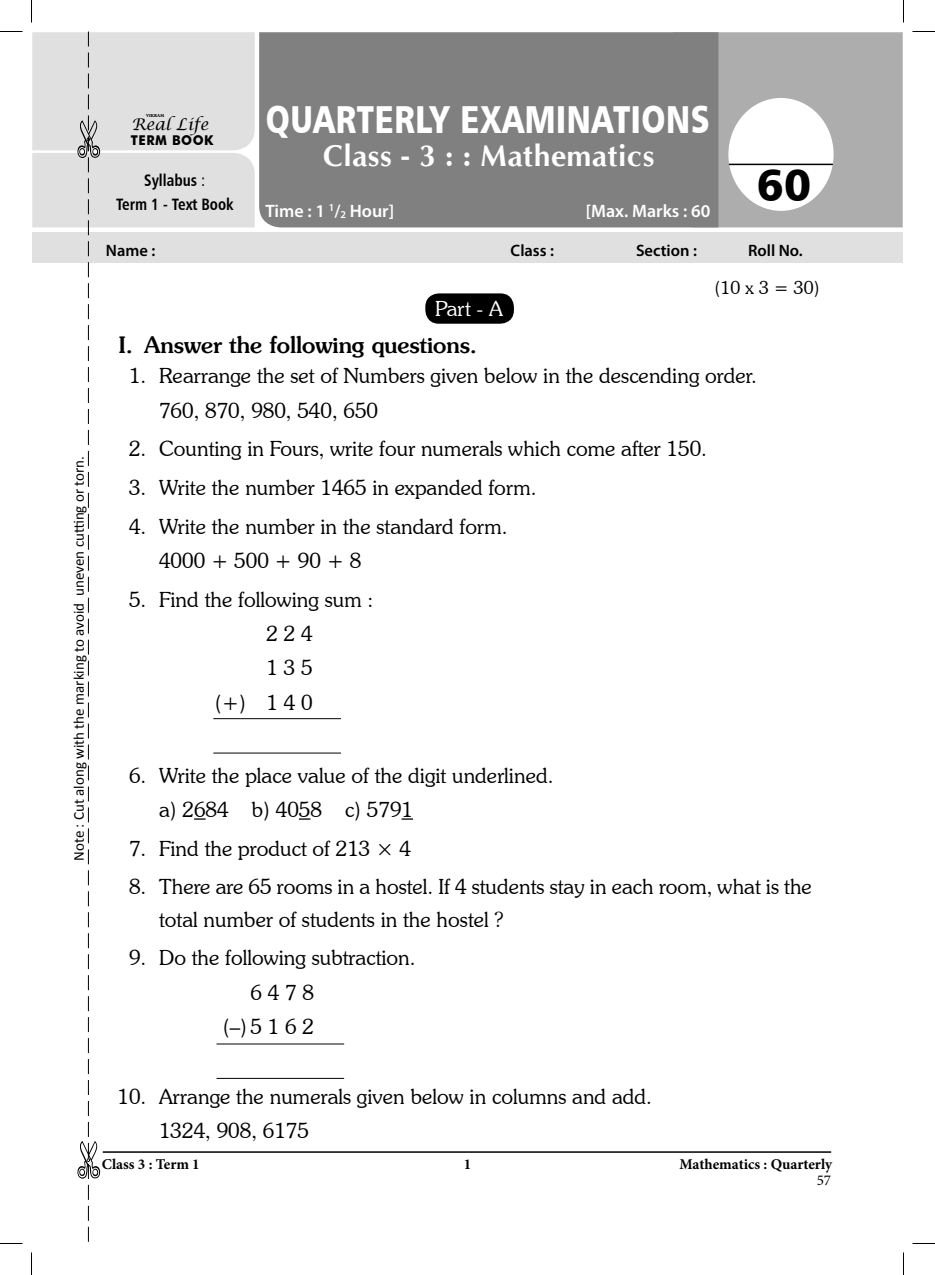
<style>
.page{position:relative;width:935px;height:1275px;background:#fff}
.page>*{position:absolute;margin:0;border:0;box-sizing:border-box;transform-origin:0 0}
.t1{font:45px "Humanist 777 BT Black B";color:#000}
.t2{font:39px "Humanist 777 BT Black B";letter-spacing:.02em;color:#fff;scale:.8 1}
.t3{font:700 30px "CG Omega";letter-spacing:.02em;color:#fff}
.t4{font:500 22.5px "Souvenir Std";color:#000}
.t5{font:300 21px/34.3px "Souvenir IT Cby BT";color:#000}
.t6{font:300 21px "Souvenir IT Cby BT";color:#fff}
.t7{font:600 18px "Myriad Pro";color:#fff}
.t8{font:300 18px "Souvenir IT Cby BT";color:#000}
.t9{font:600 16.5px "Myriad Pro";color:#000}
.t10{font:16.5px/24px "Humanist 777 BT Bold Condensed B";color:#000;text-align:center;scale:.95 1}
.t11{font:italic 16.2px "Lucida Calligraphy";color:#000}
.t12{font:15px "Calibri";color:#000}
.t13{font:700 15px "Minion Pro";color:#000}
.t14{font:15px "Minion Pro";color:#000}
.t15{font:700 13.5px "Futura BT";letter-spacing:.04em;color:#000;scale:.95 1}
.t16{font:700 4.2px "Aldine 721 BT";color:#000}
.s1{font-family:"Humanist 777 BT Roman Condensed B"}
</style>
<div class="page">
<div style="left:718px;top:32px;width:184px;height:195px;background:#adadad"></div>
<div style="left:259px;top:32px;width:459px;height:195px;background:#808080"></div>
<div style="left:32px;top:232px;width:870px;height:30px;background:#e0e0e0"></div>
<svg style="left:299px;top:818px;width:11px;height:2px"></svg>
<svg style="left:401px;top:818px;width:12px;height:2px"></svg>
<div style="left:729px;top:99px;width:104px;height:111px;background:#fff;border-radius:50%"></div>
<div style="left:728px;top:98px;width:105px;height:113px;border:2px solid #fff;border-radius:50%"></div>
<hr style="left:729px;top:164px;width:104px;height:1px;background:#000">
<hr style="left:213px;top:718px;width:128px;height:1px;background:#000">
<hr style="left:213px;top:753px;width:128px;height:1px;background:#000">
<hr style="left:216px;top:1043px;width:128px;height:1px;background:#000">
<hr style="left:216px;top:1078px;width:128px;height:1px;background:#000">
<div style="left:425px;top:293px;width:89px;height:31px;background:#000;border-radius:14px"></div>
<hr style="left:103px;top:1151px;width:728px;height:2px;background:#000">
<svg style="left:0;top:31px;width:22px;height:1px"></svg>
<svg style="left:912px;top:31px;width:23px;height:1px"></svg>
<svg style="left:0;top:1243px;width:22px;height:1px"></svg>
<svg style="left:912px;top:1243px;width:23px;height:1px"></svg>
<svg style="left:31px;top:0;width:1px;height:22px"></svg>
<svg style="left:31px;top:1252px;width:1px;height:23px"></svg>
<svg style="left:903px;top:0;width:1px;height:22px"></svg>
<svg style="left:903px;top:1252px;width:1px;height:23px"></svg>
<svg style="left:32px;top:32px;width:223px;height:1210px"></svg>
<p class="t12" style="left:73px;top:861px;width:406px;rotate:-90deg">Note : Cut along with the marking to avoid uneven cu ng or torn.</p>
<h2 class="t2" style="left:266px;top:95px;width:556px">QUARTERLY EXAMINATIONS</h2>
<h3 class="t3" style="left:323px;top:138px;width:333px">Class - 3 : : Mathematics</h3>
<p class="t7" style="left:265px;top:200px;width:130px">Time : 1 <sup>1</sup>/<sub>2</sub> Hour]</p>
<p class="t7" style="left:586px;top:200px;width:126px">[Max. Marks : 60</p>
<p class="t16" style="left:146px;top:113px;width:20px">VIKRAM</p>
<p class="t11" style="left:131px;top:113px;width:79px">Real Life</p>
<p class="t15" style="left:131px;top:132px;width:88px">TERM BOOK</p>
<h1 class="t1" style="left:756px;top:156px;width:57px">60</h1>
<p class="t10" style="left:116px;top:167px;width:125px">Syllabus <span class="s1">:<br></span>Term 1 - Text Book</p>
<p class="t9" style="left:106px;top:241px;width:51px">Name :</p>
<p class="t9" style="left:510px;top:241px;width:45px">Class :</p>
<p class="t9" style="left:636px;top:241px;width:62px">Section :</p>
<p class="t9" style="left:748px;top:241px;width:56px">Roll No.</p>
<p class="t6" style="left:435px;top:295px;width:69px">Part - A</p>
<p class="t8" style="left:714px;top:277px;width:106px">(10 x 3 = 30)</p>
<p class="t4" style="left:119px;top:336px;width:360px">I. Answer the following questions.</p>
<p class="t5" style="left:159px;top:358px;width:599px;text-indent:-30px">1. Rearrange the set of Numbers given below in the descending order.<br>760, 870, 980, 540, 650</p>
<p class="t5" style="left:129px;top:431px;width:579px">2. Counting in Fours, write four numerals which come after 150.</p>
<p class="t5" style="left:129px;top:470px;width:409px">3. Write the number 1465 in expanded form.</p>
<p class="t5" style="left:159px;top:509px;width:350px;text-indent:-30px">4. Write the number in the standard form.<br>4000 + 500 + 90 + 8</p>
<p class="t5" style="left:129px;top:582px;width:246px">5. Find the following sum :</p>
<p class="t5" style="left:267px;top:616px;width:48px">2 2 4</p>
<p class="t5" style="left:267px;top:650px;width:48px">1 3 5</p>
<p class="t5" style="left:215px;top:685px;width:99px">(+) 1 4 0</p>
<p class="t5" style="left:159px;top:758px;width:396px;text-indent:-30px">6. Write the place value of the digit underlined. a) 2684 b) 4058 c) 5791</p>
<p class="t5" style="left:129px;top:831px;width:283px">7. Find the product of 213 × 4</p>
<p class="t5" style="left:159px;top:870px;width:654px;line-height:32.2px;text-indent:-30px">8. There are 65 rooms in a hostel. If 4 students stay in each room, what is the total number of students in the hostel ?</p>
<p class="t5" style="left:129px;top:940px;width:288px">9. Do the following subtraction.</p>
<p class="t5" style="left:251px;top:975px;width:65px">6 4 7 8</p>
<p class="t5" style="left:223px;top:1009px;width:93px">(–) 5 1 6 2</p>
<p class="t5" style="left:159px;top:1079px;width:494px;text-indent:-42px">10. Arrange the numerals given below in columns and add.<br>1324, 908, 6175</p>
<p class="t13" style="left:102px;top:1155px;width:100px">Class 3 : Term 1</p>
<p class="t13" style="left:464px;top:1155px;width:9px">1</p>
<p class="t13" style="left:679px;top:1155px;width:154px">Mathematics : Quarterly</p>
<p class="t14" style="left:816px;top:1171px;width:16px">57</p>
</div>
